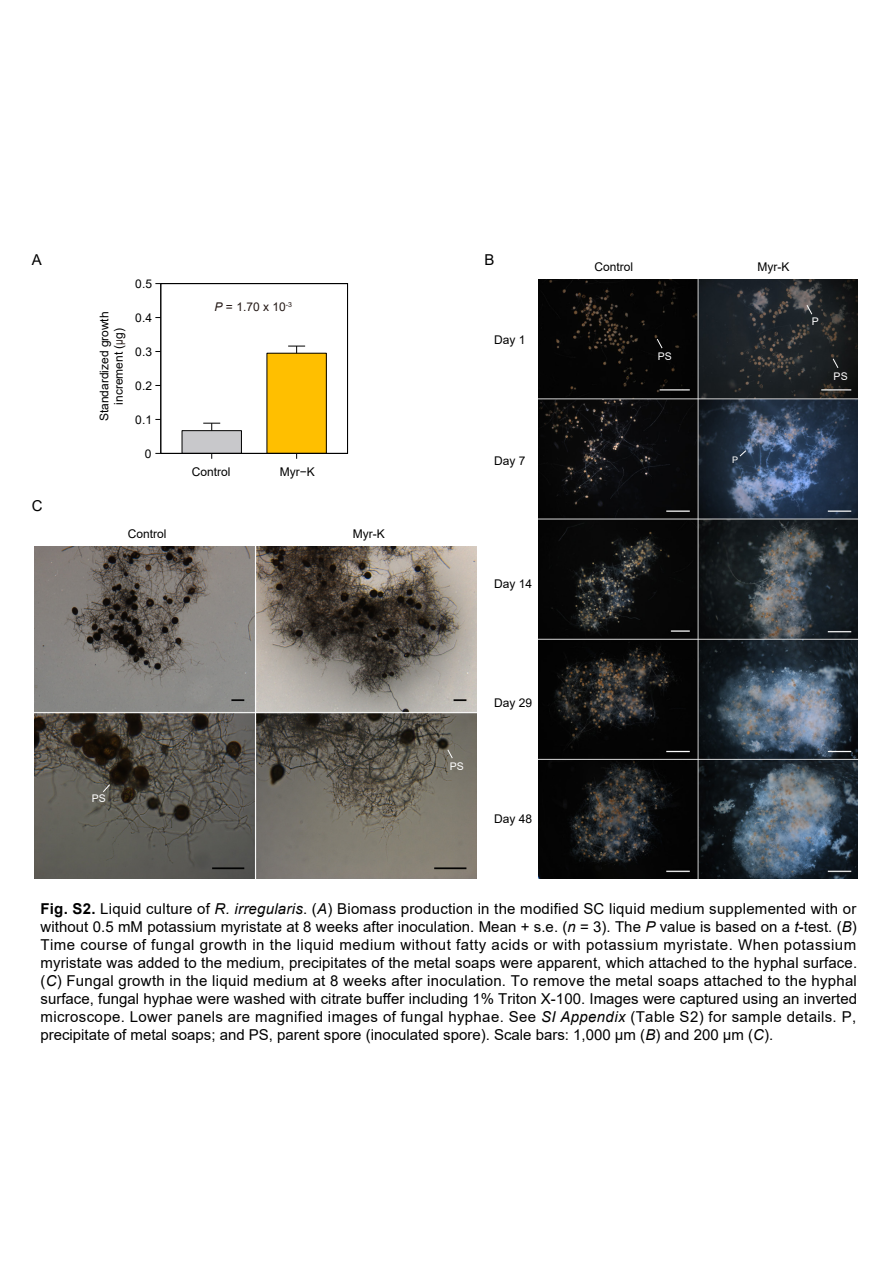
<style>
.page{position:relative;width:893px;height:1263px;background:#fff}
.page>*{position:absolute;margin:0;border:0;box-sizing:border-box;transform-origin:0 0}
.t1{font:15px/18px "Arial";color:#000;text-align:justify}
.t2{font:12px/14.4px "Arial";color:#000;text-align:center}
.t3{font:12px "Arial";color:#231815}
.t4{font:10.5px "Arial";color:#fff}
.t5{font:9px "Arial";color:#fff}
.s1{color:#231815}
.s2{font-style:italic}
.s3{font-weight:700}
</style>
<div class="page">
<img style="left:539px;top:279px;width:318px;height:599px">
<img style="left:35px;top:546px;width:442px;height:332px">
<svg style="left:806px;top:304px;width:7px;height:11px"></svg>
<svg style="left:656px;top:338px;width:7px;height:11px"></svg>
<div style="left:182px;top:431px;width:59px;height:22px;background:#c8c8cb"></div>
<div style="left:182px;top:430px;width:60px;height:23px;border:1px solid #000"></div>
<div style="left:267px;top:353px;width:59px;height:100px;background:#ffbf00"></div>
<div style="left:267px;top:353px;width:60px;height:100px;border:1px solid #000"></div>
<svg style="left:288px;top:346px;width:17px;height:7px"></svg>
<svg style="left:203px;top:423px;width:17px;height:8px"></svg>
<div style="left:160px;top:283px;width:188px;height:171px;border:1px solid #000"></div>
<svg style="left:832px;top:358px;width:7px;height:11px"></svg>
<svg style="left:447px;top:749px;width:6px;height:10px"></svg>
<svg style="left:102px;top:783px;width:9px;height:10px"></svg>
<svg style="left:739px;top:450px;width:7px;height:7px"></svg>
<p class="t1" style="left:32px;top:251px;width:12px">A</p>
<p class="t1" style="left:32px;top:496px;width:12px">C</p>
<p class="t2" style="left:97px;top:421px;width:111px;rotate:-90deg">Standardized growth increment (<span class="s1">µ</span>g)</p>
<p class="t2" style="left:135px;top:276px;width:18px">0.5</p>
<p class="t2" style="left:135px;top:310px;width:18px">0.4</p>
<p class="t2" style="left:135px;top:344px;width:18px">0.3</p>
<p class="t2" style="left:135px;top:378px;width:18px">0.2</p>
<p class="t2" style="left:135px;top:412px;width:18px">0.1</p>
<p class="t2" style="left:145px;top:446px;width:8px">0</p>
<p class="t3" style="left:215px;top:299px;width:79px"><span class="s2">P</span> = 1.70 x 10<sup>-3</sup></p>
<p class="t2" style="left:192px;top:464px;width:40px">Control</p>
<p class="t2" style="left:280px;top:464px;width:37px">Myr−K</p>
<p class="t2" style="left:128px;top:527px;width:40px">Control</p>
<p class="t2" style="left:353px;top:527px;width:33px">Myr-K</p>
<p class="t4" style="left:92px;top:791px;width:16px">PS</p>
<p class="t1" style="left:484px;top:251px;width:12px">B</p>
<p class="t2" style="left:494px;top:333px;width:33px">Day 1</p>
<p class="t2" style="left:494px;top:454px;width:33px">Day 7</p>
<p class="t2" style="left:494px;top:576px;width:40px">Day 14</p>
<p class="t4" style="left:450px;top:758px;width:16px">PS</p>
<p class="t2" style="left:494px;top:695px;width:40px">Day 29</p>
<p class="t2" style="left:494px;top:811px;width:40px">Day 48</p>
<p class="t2" style="left:594px;top:259px;width:40px">Control</p>
<p class="t2" style="left:757px;top:259px;width:33px">Myr-K</p>
<p class="t4" style="left:658px;top:349px;width:16px">PS</p>
<p class="t4" style="left:812px;top:314px;width:9px">P</p>
<p class="t4" style="left:834px;top:369px;width:16px">PS</p>
<p class="t5" style="left:732px;top:454px;width:8px">P</p>
<p class="t1" style="left:40px;top:899px;width:818px"><span class="s3">Fig. S2.</span> Liquid culture of <span class="s2">R. irregularis</span>. (<span class="s2">A</span>) Biomass production in the modified SC liquid medium supplemented with or without 0.5 mM potassium myristate at 8 weeks after inoculation. Mean + s.e. (<span class="s2">n</span> = 3). The <span class="s2">P</span> value is based on a <span class="s2">t</span>-test. (<span class="s2">B</span>)<br>Time course of fungal growth in the liquid medium without fatty acids or with potassium myristate. When potassium myristate was added to the medium, precipitates of the metal soaps were apparent, which attached to the hyphal surface. (<span class="s2">C</span>) Fungal growth in the liquid medium at 8 weeks after inoculation. To remove the metal soaps attached to the hyphal surface, fungal hyphae were washed with citrate buffer including 1% Triton X-100. Images were captured using an inverted microscope. Lower panels are magnified images of fungal hyphae. See <span class="s2">SI Appendix</span> (Table S2) for sample details. P, precipitate of metal soaps; and PS, parent spore (inoculated spore). Scale bars: 1,000 µm (<span class="s2">B</span>) and 200 µm (<span class="s2">C</span>).</p>
</div>
